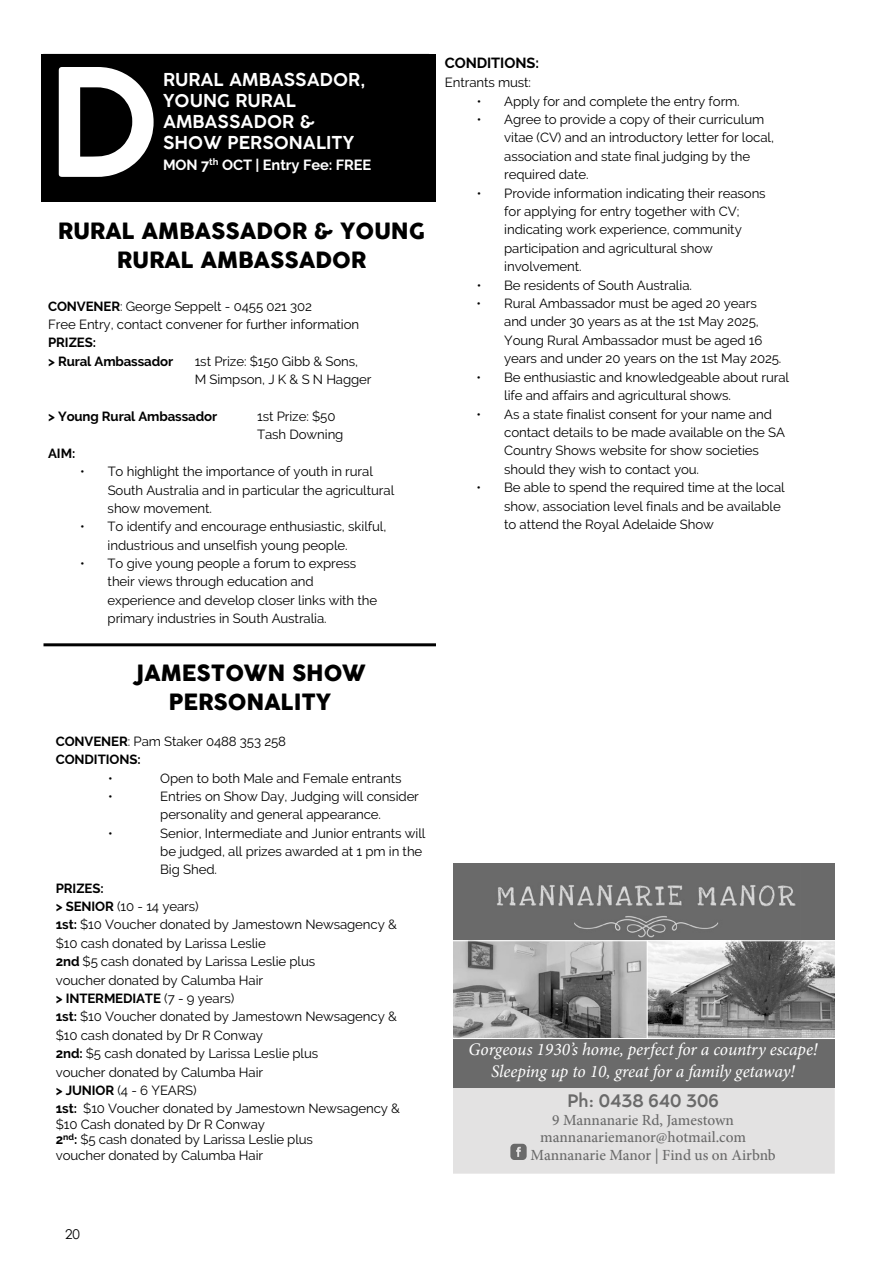
<style>
.page{position:relative;width:893px;height:1263px;background:#fff}
.page>*{position:absolute;margin:0;border:0;box-sizing:border-box;transform-origin:0 0}
.t1{font:600 148.05px "COCOGOOSE";color:#fff}
.t2{font:21.9px/29px "COCOGOOSE";letter-spacing:-.005em;color:#000;text-align:center}
.t3{font:19.65px "Nyata FTR";color:#6a6a6a}
.t4{font:italic 17.55px/21.9px "Minion Pro";letter-spacing:-.005em;color:#fff;text-align:center}
.t5{font:600 17.4px/20.9px "COCOGOOSE";color:#fff}
.t6{font:500 15.3px "Minion Pro";letter-spacing:-.005em;color:#6a6a6a}
.t7{font:700 14.55px "Raleway";letter-spacing:-.005em;color:#fff}
.t8{font:700 14.55px "Raleway";letter-spacing:-.005em;color:#000}
.t9{font:13.5px "Century Gothic";color:#000}
.t10{font:13.2px/18.5px "Raleway";letter-spacing:-.005em;color:#000}
.t11{font:700 13.2px/18.5px "Raleway";letter-spacing:-.01em;color:#000}
.s1{font-weight:700}
</style>
<div class="page">
<div style="left:41px;top:54px;width:395px;height:147px;background:#000"></div>
<hr style="left:44px;top:643px;width:392px;height:3px;background:#000">
<div style="left:453px;top:1088px;width:382px;height:86px;background:#e3e2e2"></div>
<div style="left:453px;top:1033px;width:382px;height:55px;background:#6a6a6a"></div>
<svg style="left:510px;top:1144px;width:17px;height:16px"></svg>
<svg style="left:453px;top:863px;width:382px;height:176px"></svg>
<h1 class="t1" style="left:47px;top:19px;width:116px">D</h1>
<h3 class="t5" style="left:163px;top:69px;width:204px">RURAL AMBASSADOR,<br>YOUNG RURAL<br>AMBASSADOR &amp;<br>SHOW PERSONALITY</h3>
<p class="t7" style="left:163px;top:156px;width:210px">MON 7<sup>th</sup> OCT | Entry Fee: FREE</p>
<h2 class="t2" style="left:58px;top:217px;width:369px">RURAL AMBASSADOR &amp; YOUNG<br>RURAL AMBASSADOR</h2>
<p class="t10" style="left:48px;top:297px;width:313px"><span class="s1">CONVENER</span>: George Seppelt - 0455 021 302<br>Free Entry, contact convener for further information</p>
<p class="t11" style="left:48px;top:333px;width:127px">PRIZES:<br>&gt; Rural Ambassador</p>
<p class="t10" style="left:195px;top:352px;width:178px">1st Prize: $150 Gibb &amp; Sons,<br>M Simpson, J K &amp; S N Hagger</p>
<p class="t11" style="left:48px;top:407px;width:170px">&gt; Young Rural Ambassador</p>
<p class="t10" style="left:257px;top:407px;width:88px">1st Prize: $50<br>Tash Downing</p>
<p class="t11" style="left:48px;top:444px;width:29px">AIM:</p>
<p class="t10" style="left:108px;top:462px;width:288px;text-indent:-28px">• To highlight the importance of youth in rural<br>South Australia and in particular the agricultural show movement.</p>
<p class="t10" style="left:108px;top:517px;width:280px;text-indent:-28px">• To identify and encourage enthusiastic, skilful, industrious and unselfish young people.</p>
<p class="t10" style="left:108px;top:554px;width:271px;text-indent:-28px">• To give young people a forum to express their views through education and experience and develop closer links with the primary industries in South Australia.</p>
<h2 class="t2" style="left:134px;top:659px;width:233px">JAMESTOWN SHOW<br>PERSONALITY</h2>
<p class="t10" style="left:56px;top:732px;width:232px"><span class="s1">CONVENER</span>: Pam Staker 0488 353 258<br><span class="s1">CONDITIONS:</span></p>
<p class="t10" style="left:108px;top:768px;width:6px">•</p>
<p class="t10" style="left:160px;top:768px;width:243px">Open to both Male and Female entrants</p>
<p class="t10" style="left:108px;top:787px;width:6px">•</p>
<p class="t10" style="left:160px;top:787px;width:260px">Entries on Show Day, Judging will consider personality and general appearance.</p>
<p class="t10" style="left:108px;top:823px;width:6px">•</p>
<p class="t10" style="left:160px;top:823px;width:267px">Senior, Intermediate and Junior entrants will be judged, all prizes awarded at 1 pm in the<br>Big Shed.</p>
<p class="t10" style="left:56px;top:879px;width:346px"><span class="s1">PRIZES:<br>&gt; SENIOR</span> (10 - 14 years)<br><span class="s1">1st:</span> $10 Voucher donated by Jamestown Newsagency &amp; $10 cash donated by Larissa Leslie<br><span class="s1">2nd</span> $5 cash donated by Larissa Leslie plus<br>voucher donated by Calumba Hair<br><span class="s1">&gt; INTERMEDIATE</span> (7 - 9 years)<br><span class="s1">1st:</span> $10 Voucher donated by Jamestown Newsagency &amp; $10 cash donated by Dr R Conway<br><span class="s1">2nd:</span> $5 cash donated by Larissa Leslie plus<br>voucher donated by Calumba Hair<br><span class="s1">&gt; JUNIOR</span> (4 - 6 YEARS)<br><span class="s1">1st:</span> $10 Voucher donated by Jamestown Newsagency &amp;</p>
<p class="t10" style="left:56px;top:1116px;width:259px;line-height:15.5px">$10 Cash donated by Dr R Conway<br><span class="s1">2</span><sup>nd</sup><span class="s1">:</span> $5 cash donated by Larissa Leslie plus voucher donated by Calumba Hair</p>
<p class="t8" style="left:445px;top:55px;width:96px">CONDITIONS:</p>
<p class="t10" style="left:445px;top:73px;width:88px">Entrants must:</p>
<p class="t10" style="left:477px;top:92px;width:265px">• Apply for and complete the entry form.</p>
<p class="t10" style="left:504px;top:110px;width:271px;text-indent:-28px">• Agree to provide a copy of their curriculum vitae (CV) and an introductory letter for local, association and state final judging by the required date.</p>
<p class="t10" style="left:504px;top:184px;width:263px;text-indent:-28px">• Provide information indicating their reasons for applying for entry together with CV; indicating work experience, community participation and agricultural show involvement.</p>
<p class="t10" style="left:477px;top:276px;width:217px">• Be residents of South Australia.</p>
<p class="t10" style="left:504px;top:294px;width:279px;text-indent:-28px">• Rural Ambassador must be aged 20 years and under 30 years as at the 1st May 2025, Young Rural Ambassador must be aged 16 years and under 20 years on the 1st May 2025.</p>
<p class="t10" style="left:504px;top:368px;width:286px;text-indent:-28px">• Be enthusiastic and knowledgeable about rural life and affairs and agricultural shows.</p>
<p class="t10" style="left:504px;top:405px;width:282px;text-indent:-28px">• As a state finalist consent for your name and contact details to be made available on the SA Country Shows website for show societies should they wish to contact you.</p>
<p class="t10" style="left:504px;top:478px;width:282px;text-indent:-28px">• Be able to spend the required time at the local show, association level finals and be available to attend the Royal Adelaide Show</p>
<h3 class="t4" style="left:469px;top:1038px;width:350px">Gorgeous 1930’s home, perfect for a country escape!<br>Sleeping up to 10, great for a family getaway!</h3>
<h3 class="t3" style="left:567px;top:1089px;width:153px">Ph: 0438 640 306</h3>
<p class="t6" style="left:552px;top:1109px;width:183px">9 Mannanarie Rd, Jamestown</p>
<p class="t6" style="left:540px;top:1127px;width:207px">mannanariemanor@hotmail.com</p>
<p class="t6" style="left:531px;top:1145px;width:247px">Mannanarie Manor | Find us on Airbnb</p>
<p class="t9" style="left:65px;top:1224px;width:16px">20</p>
</div>
